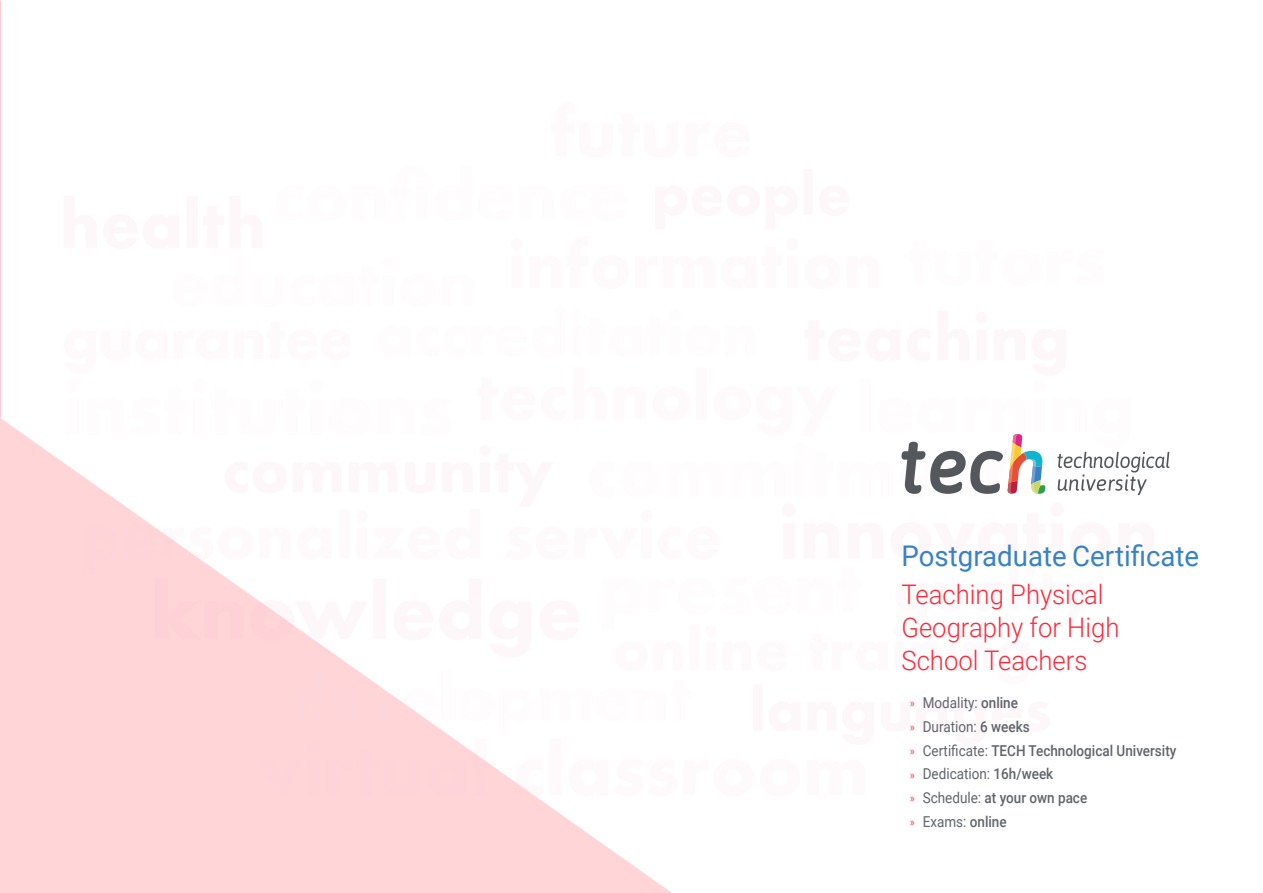
<style>
.page{position:relative;width:1263px;height:893px;background:#fff}
.page>*{position:absolute;margin:0;border:0;box-sizing:border-box;transform-origin:0 0}
.t1{font:28.5px "Roboto";color:#3783c5}
.t2{font:300 27px/33px "Roboto";color:#ff293a;scale:.95 1}
.t3{font:500 15px/23.7px "Roboto";color:#61646a;scale:.9 1}
.s1{font-family:"Myriad Pro";font-weight:400;font-size:12px;color:#ff293a}
.s2{font-weight:400}
</style>
<div class="page">
<svg style="left:0;top:418px;width:672px;height:475px;background:#fed8db"></svg>
<svg style="left:64px;top:418px;width:1105px;height:378px"></svg>
<h1 class="t1" style="left:901px;top:536px;width:299px">Postgraduate Certificate</h1>
<h2 class="t2" style="left:901px;top:577px;width:231px">Teaching Physical<br>Geography for High<br>School Teachers</h2>
<p class="t3" style="left:910px;top:690px;width:297px"><span class="s1">»</span> <span class="s2">Modality:</span> online<br><span class="s1">»</span> <span class="s2">Duration:</span> 6 weeks<br><span class="s1">»</span> <span class="s2">Certificate:</span> TECH Technological University <span class="s1">»</span> <span class="s2">Dedication:</span> 16h/week<br><span class="s1">»</span> <span class="s2">Schedule:</span> at your own pace<br><span class="s1">»</span> <span class="s2">Exams:</span> online</p>
</div>
